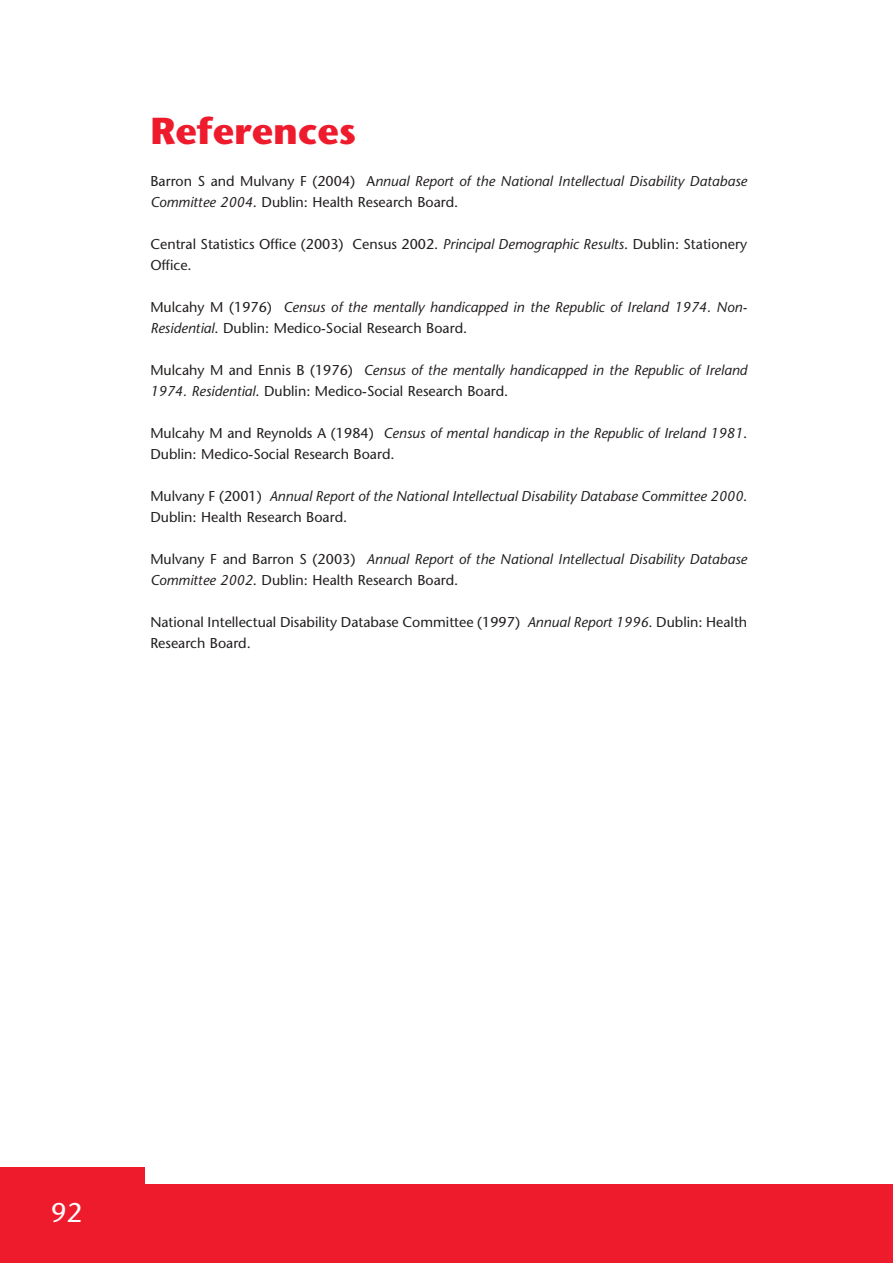
<style>
.page{position:relative;width:893px;height:1263px;background:#fff}
.page>*{position:absolute;margin:0;border:0;box-sizing:border-box;transform-origin:0 0}
.t1{font:700 37.5px "Stone Sans";color:#ee1b2d}
.t2{font:27px "Stone Sans";color:#fff}
.t3{font:italic 14.25px/21px "Stone Sans";color:#231f1f}
.t4{font:14.25px/21px "Stone Sans";color:#231f1f}
.s1{font-style:normal}
.s2{font-style:italic}
</style>
<div class="page">
<div style="left:0;top:1184px;width:892px;height:79px;background:#ee1b2d"></div>
<div style="left:0;top:1168px;width:145px;height:17px;background:#ee1b2d"></div>
<h1 class="t1" style="left:150px;top:116px;width:207px">References</h1>
<p class="t3" style="left:150px;top:172px;width:598px"><span class="s1">Barron S and Mulvany F (2004) A</span>nnual Report of the National Intellectual Disability Database<br>Committee 2004<span class="s1">. Dublin: Health Research Board.</span></p>
<p class="t4" style="left:150px;top:235px;width:598px">Central Statistics Office (2003) Census 2002. <span class="s2">Principal Demographic Results</span>. Dublin: Stationery<br>Office.</p>
<p class="t3" style="left:150px;top:298px;width:598px"><span class="s1">Mulcahy M (1976)</span> Census of the mentally handicapped in the Republic of Ireland 1974. Non-<br>Residential<span class="s1">. Dublin: Medico-Social Research Board.</span></p>
<p class="t3" style="left:150px;top:361px;width:598px"><span class="s1">Mulcahy M and Ennis B (1976)</span> Census of the mentally handicapped in the Republic of Ireland<br>1974. Residential<span class="s1">. Dublin: Medico-Social Research Board.</span></p>
<p class="t4" style="left:150px;top:424px;width:598px">Mulcahy M and Reynolds A (1984) <span class="s2">Census of mental handicap in the Republic of Ireland 1981</span>.<br>Dublin: Medico-Social Research Board.</p>
<p class="t3" style="left:150px;top:487px;width:598px"><span class="s1">Mulvany F (2001)</span> Annual Report of the National Intellectual Disability Database Committee 2000<span class="s1">.<br>Dublin: Health Research Board.</span></p>
<p class="t3" style="left:150px;top:550px;width:598px"><span class="s1">Mulvany F and Barron S (2003)</span> Annual Report of the National Intellectual Disability Database<br>Committee 2002<span class="s1">. Dublin: Health Research Board.</span></p>
<p class="t4" style="left:150px;top:613px;width:598px">National Intellectual Disability Database Committee (1997) <span class="s2">Annual Report 1996</span>. Dublin: Health<br>Research Board.</p>
<h2 class="t2" style="left:51px;top:1202px;width:32px">92</h2>
</div>
